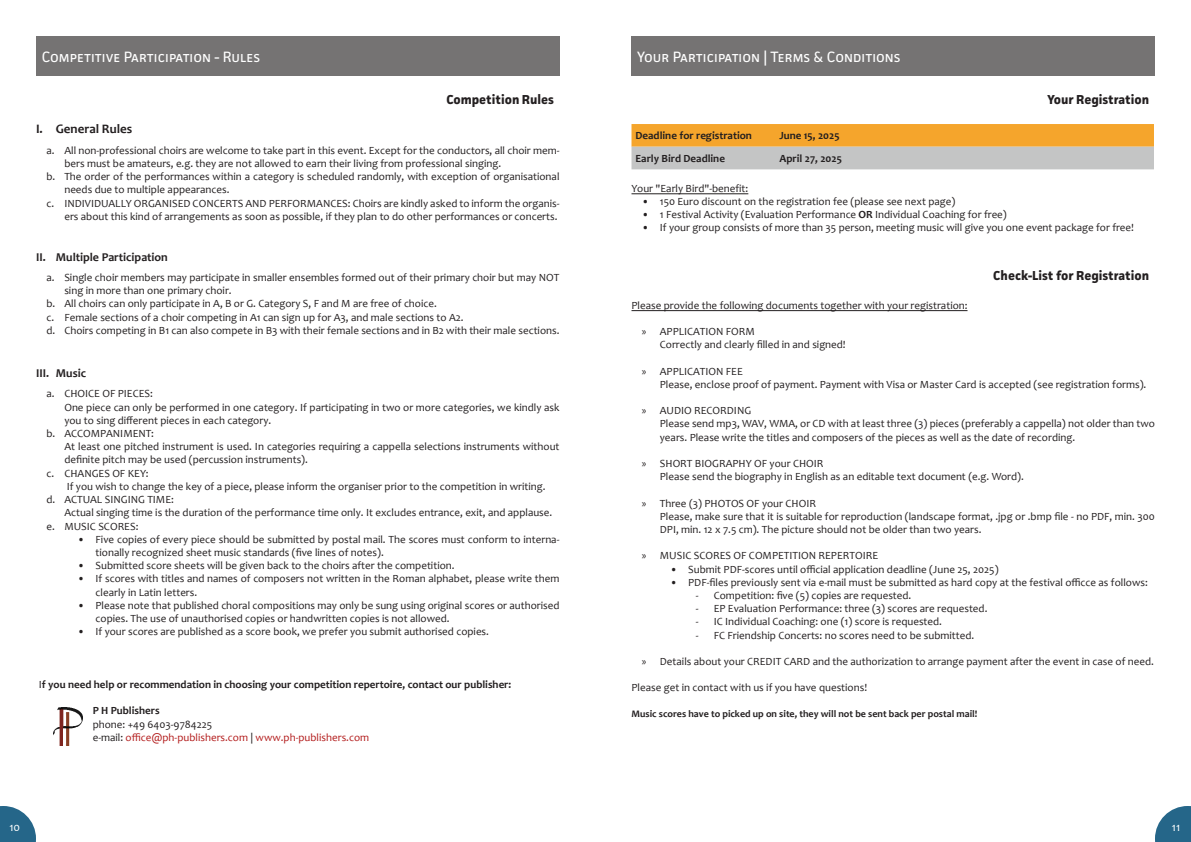
<style>
.page{position:relative;width:1191px;height:842px;background:#fff}
.page>*{position:absolute;margin:0;border:0;box-sizing:border-box;transform-origin:0 0}
.t1{font:15px "Facit";color:#fff}
.t2{font:700 13px "Facit";color:#231f20}
.t3{font:700 13px "Candara";color:#231f20}
.t4{font:700 12px "Candara";color:#231f20}
.t5{font:12px "Candara";color:#fff}
.t6{font:11px/13.2px "Candara";color:#231f20}
.t7{font:700 11px "Candara";color:#231f20}
.t8{font:11px "Candara";color:#b31c1c}
.t9{font:700 10px "Candara";color:#231f20}
.s1{font-weight:400}
.s2{color:#231f20}
.s3{font-weight:700}
.s4{font-family:"Myriad Pro"}
</style>
<div class="page">
<svg style="left:0;top:806px;width:36px;height:36px"></svg>
<svg style="left:1155px;top:806px;width:36px;height:36px"></svg>
<div style="left:36px;top:36px;width:523px;height:40px;background:#757373"></div>
<hr style="left:631px;top:193px;width:117px;height:1px;background:#231f20">
<svg style="left:631px;top:124px;width:523px;height:45px;background:#dcb578"></svg>
<div style="left:631px;top:36px;width:524px;height:40px;background:#757373"></div>
<hr style="left:631px;top:310px;width:336px;height:1px;background:#231f20">
<img style="left:54px;top:708px;width:28px;height:38px">
<p class="t1" style="left:42px;top:47px;width:220px">Competitive Participation - Rules</p>
<p class="t2" style="left:446px;top:91px;width:109px">Competition Rules</p>
<p class="t3" style="left:36px;top:121px;width:98px">I. General Rules</p>
<p class="t6" style="left:64px;top:144px;width:496px;text-indent:-18px">a. All non-professional choirs are welcome to take part in this event. Except for the conductors, all choir mem‐ bers must be amateurs, e.g. they are not allowed to earn their living from professional singing.</p>
<p class="t6" style="left:64px;top:170px;width:496px;text-indent:-18px">b. The order of the performances within a category is scheduled randomly, with exception of organisational needs due to multiple appearances.</p>
<p class="t6" style="left:46px;top:196px;width:514px;text-align:right">c. INDIVIDUALLY ORGANISED CONCERTS AND PERFORMANCES: Choirs are kindly asked to inform the organis‐ ers about this kind of arrangements as soon as possible, if they plan to do other performances or concerts.</p>
<p class="t4" style="left:36px;top:249px;width:133px">II. Multiple Participation</p>
<p class="t6" style="left:64px;top:271px;width:496px;text-indent:-18px">a. Single choir members may participate in smaller ensembles formed out of their primary choir but may NOT sing in more than one primary choir.</p>
<p class="t6" style="left:46px;top:297px;width:392px">b. All choirs can only participate in A, B or G. Category S, F and M are free of choice.</p>
<p class="t6" style="left:46px;top:310px;width:419px">c. Female sections of a choir competing in A1 can sign up for A3, and male sections to A2.</p>
<p class="t6" style="left:46px;top:324px;width:514px">d. Choirs competing in B1 can also compete in B3 with their female sections and in B2 with their male sections.</p>
<p class="t4" style="left:36px;top:366px;width:52px">III. Music</p>
<p class="t6" style="left:46px;top:387px;width:108px">a. CHOICE OF PIECES:</p>
<p class="t6" style="left:64px;top:400px;width:496px">One piece can only be performed in one category. If participating in two or more categories, we kindly ask you to sing different pieces in each category.</p>
<p class="t6" style="left:46px;top:427px;width:109px">b. ACCOMPANIMENT:</p>
<p class="t6" style="left:64px;top:440px;width:496px">At least one pitched instrument is used. In categories requiring a cappella selections instruments without definite pitch may be used (percussion instruments).</p>
<p class="t6" style="left:46px;top:466px;width:104px">c. CHANGES OF KEY:</p>
<p class="t6" style="left:67px;top:480px;width:480px">If you wish to change the key of a piece, please inform the organiser prior to the competition in writing.</p>
<p class="t6" style="left:46px;top:493px;width:129px">d. ACTUAL SINGING TIME:</p>
<p class="t6" style="left:64px;top:506px;width:489px">Actual singing time is the duration of the performance time only. It excludes entrance, exit, and applause.</p>
<p class="t6" style="left:46px;top:519px;width:94px">e. MUSIC SCORES:</p>
<p class="t6" style="left:96px;top:532px;width:465px;text-indent:-18px">• Five copies of every piece should be submitted by postal mail. The scores must conform to interna‐ tionally recognized sheet music standards (five lines of notes).</p>
<p class="t6" style="left:78px;top:559px;width:378px">• Submitted score sheets will be given back to the choirs after the competition.</p>
<p class="t6" style="left:96px;top:572px;width:465px;text-indent:-18px">• If scores with titles and names of composers not written in the Roman alphabet, please write them clearly in Latin letters.</p>
<p class="t6" style="left:96px;top:598px;width:465px;text-indent:-18px">• Please note that published choral compositions may only be sung using original scores or authorised copies. The use of unauthorised copies or handwritten copies is not allowed.</p>
<p class="t6" style="left:78px;top:625px;width:413px">• If your scores are published as a score book, we prefer you submit authorised copies.</p>
<p class="t7" style="left:39px;top:677px;width:474px"><span class="s1">I</span>f you need help or recommendation in choosing your competition repertoire, contact our publisher:</p>
<p class="t7" style="left:93px;top:704px;width:68px">P H Publishers</p>
<p class="t6" style="left:93px;top:717px;width:121px">phone: +49 6403-9784225</p>
<p class="t8" style="left:93px;top:730px;width:278px"><span class="s2">e-mail:</span> office@ph-publishers.com <span class="s2">|</span> www.ph-publishers.com</p>
<p class="t1" style="left:637px;top:47px;width:265px">Your Participation | Terms &amp; Conditions</p>
<p class="t2" style="left:1047px;top:91px;width:103px">Your Registration</p>
<p class="t7" style="left:635px;top:129px;width:118px">Deadline for registration</p>
<p class="t7" style="left:779px;top:129px;width:62px">June 15, 2025</p>
<p class="t7" style="left:635px;top:152px;width:91px">Early Bird Deadline</p>
<p class="t7" style="left:779px;top:152px;width:64px">April 27, 2025</p>
<p class="t6" style="left:631px;top:181px;width:118px">Your "Early Bird"-benefit:</p>
<p class="t6" style="left:642px;top:195px;width:315px">• 150 Euro discount on the registration fee (please see next page)</p>
<p class="t6" style="left:642px;top:208px;width:366px">• 1 Festival Activity (Evaluation Performance <span class="s3">OR</span> Individual Coaching for free)</p>
<p class="t6" style="left:642px;top:221px;width:494px">• If your group consists of more than 35 person, meeting music will give you one event package for free!</p>
<p class="t2" style="left:993px;top:267px;width:157px">Check-List for Registration</p>
<p class="t6" style="left:631px;top:298px;width:337px">Please provide the following documents together with your registration:</p>
<p class="t6" style="left:642px;top:325px;width:115px"><span class="s4">»</span> APPLICATION FORM</p>
<p class="t6" style="left:660px;top:338px;width:187px">Correctly and clearly filled in and signed!</p>
<p class="t6" style="left:642px;top:364px;width:102px"><span class="s4">»</span> APPLICATION FEE</p>
<p class="t6" style="left:660px;top:378px;width:488px">Please, enclose proof of payment. Payment with Visa or Master Card is accepted (see registration forms).</p>
<p class="t6" style="left:642px;top:404px;width:111px"><span class="s4">»</span> AUDIO RECORDING</p>
<p class="t6" style="left:660px;top:417px;width:496px">Please send mp3, WAV, WMA, or CD with at least three (3) pieces (preferably a cappella) not older than two years. Please write the titles and composers of the pieces as well as the date of recording.</p>
<p class="t6" style="left:642px;top:457px;width:183px"><span class="s4">»</span> SHORT BIOGRAPHY OF your CHOIR</p>
<p class="t6" style="left:660px;top:470px;width:365px">Please send the biography in English as an editable text document (e.g. Word).</p>
<p class="t6" style="left:642px;top:496px;width:176px"><span class="s4">»</span> Three (3) PHOTOS OF your CHOIR</p>
<p class="t6" style="left:660px;top:510px;width:496px">Please, make sure that it is suitable for reproduction (landscape format, .jpg or .bmp file - no PDF, min. 300<br>DPI, min. 12 x 7.5 cm). The picture should not be older than two years.</p>
<p class="t6" style="left:642px;top:549px;width:238px"><span class="s4">»</span> MUSIC SCORES OF COMPETITION REPERTOIRE</p>
<p class="t6" style="left:670px;top:562px;width:330px">• Submit PDF-scores until official application deadline (June 25, 2025)</p>
<p class="t6" style="left:670px;top:576px;width:479px">• PDF-files previously sent via e-mail must be submitted as hard copy at the festival officce as follows:</p>
<p class="t6" style="left:695px;top:589px;width:217px">- Competition: five (5) copies are requested.</p>
<p class="t6" style="left:695px;top:602px;width:293px">- EP Evaluation Performance: three (3) scores are requested.</p>
<p class="t6" style="left:695px;top:615px;width:248px">- IC Individual Coaching: one (1) score is requested.</p>
<p class="t6" style="left:695px;top:628px;width:280px">- FC Friendship Concerts: no scores need to be submitted.</p>
<p class="t6" style="left:642px;top:655px;width:513px"><span class="s4">»</span> Details about your CREDIT CARD and the authorization to arrange payment after the event in case of need.</p>
<p class="t6" style="left:631px;top:681px;width:237px">Please get in contact with us if you have questions!</p>
<p class="t9" style="left:631px;top:707px;width:347px">Music scores have to picked up on site, they will not be sent back per postal mail!</p>
<p class="t5" style="left:9px;top:820px;width:12px">10</p>
<p class="t5" style="left:1172px;top:820px;width:10px">11</p>
</div>
